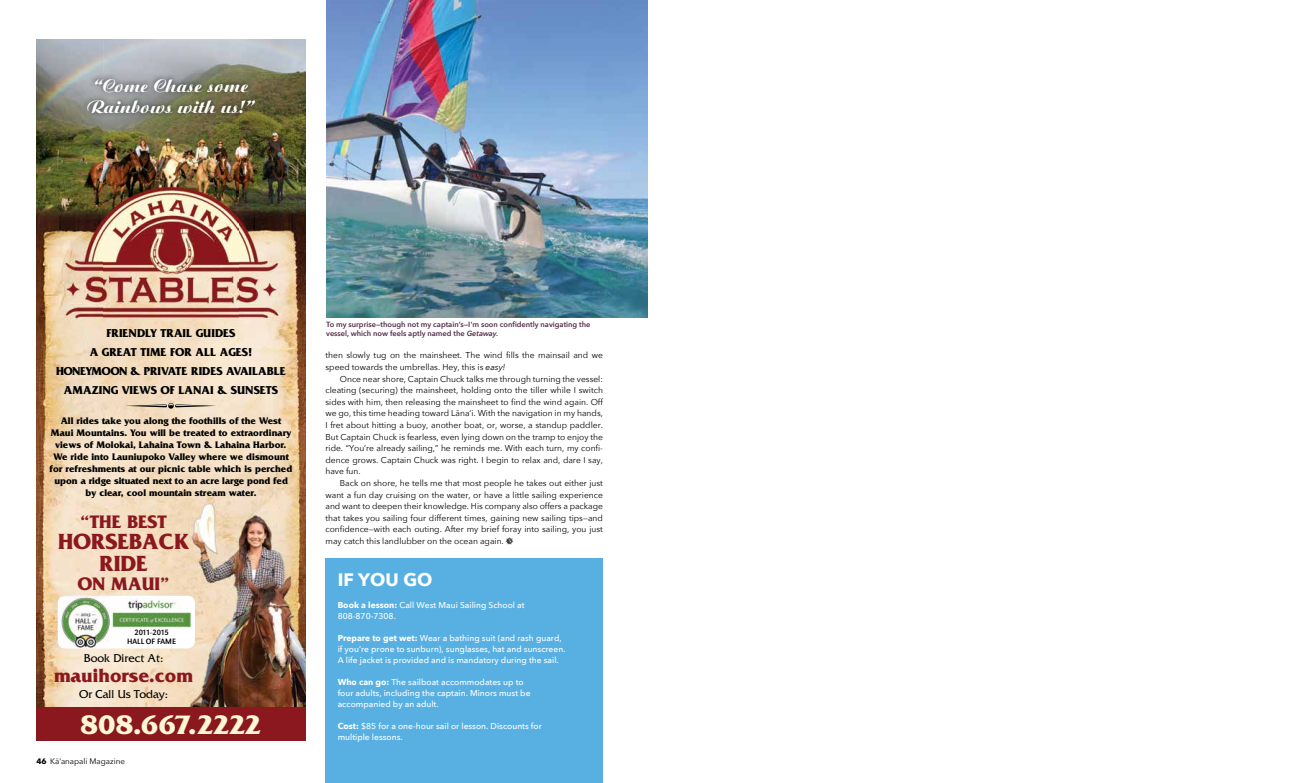
<style>
.page{position:relative;width:1296px;height:783px;background:#fff}
.page>*{position:absolute;margin:0;border:0;box-sizing:border-box;transform-origin:0 0}
.t1{font:700 28px "Friz Quadrata";letter-spacing:-.03em;color:#fdf7d4;scale:1.07 1}
.t2{font:700 23px/22px "Friz Quadrata";color:#8b181e;text-align:center}
.t3{font:700 20px "Friz Quadrata";color:#8b181e}
.t4{font:19px/21px "Aristocrat";color:#fff;text-align:center}
.t5{font:700 19px "Friz Quadrata";color:#8b181e}
.t6{font:700 18px "Avenir Next";color:#fff}
.t7{font:700 12px/19px "Friz Quadrata";color:#000;text-align:center}
.t8{font:12px "Friz Quadrata";color:#000}
.t9{font:700 10px/12px "Friz Quadrata";color:#000;text-align:center}
.t10{font:8.5px/11.6px "Avenir Next";color:#000;text-align:justify}
.t11{font:500 8.5px/11px "Avenir Next";color:#fff}
.t12{font:8px "Avenir Next";color:#000}
.t13{font:8px/8.2px "URW Grotesk Nar";color:#000;text-align:center}
.t14{font:600 7.5px/9px "Avenir Next";color:#532a47}
.s1{font-weight:700}
.s2{font-style:italic}
.s3{font-family:"Hoefler Text Fleurons"}
</style>
<div class="page">
<div style="left:326px;top:559px;width:277px;height:224px;background:#58b0e2"></div>
<img style="left:36px;top:39px;width:67px;height:669px">
<img style="left:103px;top:39px;width:203px;height:34px">
<img style="left:239px;top:73px;width:67px;height:635px">
<img style="left:103px;top:118px;width:136px;height:590px">
<img style="left:82px;top:73px;width:178px;height:45px">
<svg style="left:126px;top:403px;width:90px;height:6px"></svg>
<div style="left:36px;top:708px;width:270px;height:33px;background:#8b181e"></div>
<div style="left:58px;top:596px;width:137px;height:52px;background:#fff;border-radius:8px"></div>
<img style="left:59px;top:597px;width:51px;height:51px">
<img style="left:111px;top:598px;width:84px;height:30px">
<img style="left:326px;top:0;width:322px;height:317px">
<h3 class="t4" style="left:88px;top:75px;width:168px">“Come Chase some<br>Rainbows with us!”</h3>
<h3 class="t7" style="left:56px;top:324px;width:231px">FRIENDLY TRAIL GUIDES<br>A GREAT TIME FOR ALL AGES!<br>HONEYMOON &amp; PRIVATE RIDES AVAILABLE<br>AMAZING VIEWS OF LANAI &amp; SUNSETS</h3>
<p class="t9" style="left:50px;top:415px;width:244px">All rides take you along the foothills of the West Maui Mountains. You will be treated to extraordinary views of Molokai, Lahaina Town &amp; Lahaina Harbor.<br>We ride into Launiupoko Valley where we dismount for refreshments at our picnic table which is perched upon a ridge situated next to an acre large pond fed by clear, cool mountain stream water.</p>
<h3 class="t5" style="left:80px;top:511px;width:88px">“THE BEST</h3>
<h2 class="t2" style="left:58px;top:531px;width:133px">HORSEBACK<br>RIDE</h2>
<h3 class="t5" style="left:77px;top:573px;width:94px">ON MAUI”</h3>
<p class="t13" style="left:127px;top:629px;width:51px">2011–2015<br>HALL OF FAME</p>
<h3 class="t8" style="left:84px;top:651px;width:81px">Book Direct At:</h3>
<h3 class="t8" style="left:79px;top:687px;width:91px">Or Call Us Today:</h3>
<h3 class="t3" style="left:54px;top:664px;width:141px">mauihorse.com</h3>
<h1 class="t1" style="left:81px;top:709px;width:170px">808.667.2222</h1>
<p class="t12" style="left:36px;top:755px;width:90px"><span class="s1">46</span> Kā‘anapali Magazine</p>
<p class="t14" style="left:326px;top:319px;width:266px">To my surprise—though not my captain’s—I'm soon confidently navigating the vessel, which now feels aptly named the <span class="s2">Getaway.</span></p>
<p class="t10" style="left:326px;top:349px;width:279px">then slowly tug on the mainsheet. The wind fills the mainsail and we speed towards the umbrellas. Hey, this is <span class="s2">easy!</span></p>
<p class="t10" style="left:326px;top:372px;width:279px;text-indent:14px">Once near shore, Captain Chuck talks me through turning the vessel: cleating (securing) the mainsheet, holding onto the tiller while I switch sides with him, then releasing the mainsheet to find the wind again. Off we go, this time heading toward Lāna‘i. With the navigation in my hands, I fret about hitting a buoy, another boat, or, worse, a standup paddler.<br>But Captain Chuck is fearless, even lying down on the tramp to enjoy the ride. “You’re already sailing,” he reminds me. With each turn, my confi&shy;dence grows. Captain Chuck was right. I begin to relax and, dare I say, have fun.</p>
<p class="t10" style="left:326px;top:477px;width:279px;text-indent:14px">Back on shore, he tells me that most people he takes out either just want a fun day cruising on the water, or have a little sailing experience and want to deepen their knowledge. His company also offers a package that takes you sailing four different times, gaining new sailing tips—and confidence—with each outing. After my brief foray into sailing, you just may catch this landlubber on the ocean again. <span class="s3">q</span></p>
<h3 class="t6" style="left:338px;top:564px;width:96px">IF YOU GO</h3>
<p class="t11" style="left:338px;top:600px;width:188px"><span class="s1">Book a lesson:</span> Call West Maui Sailing School at<br>808-870-7308.</p>
<p class="t11" style="left:338px;top:633px;width:229px"><span class="s1">Prepare to get wet:</span> Wear a bathing suit (and rash guard, if you’re prone to sunburn), sunglasses, hat and sunscreen.<br>A life jacket is provided and is mandatory during the sail.</p>
<p class="t11" style="left:338px;top:677px;width:194px"><span class="s1">Who can go:</span> The sailboat accommodates up to four adults, including the captain. Minors must be accompanied by an adult.</p>
<p class="t11" style="left:338px;top:721px;width:206px"><span class="s1">Cost:</span> $85 for a one-hour sail or lesson. Discounts for multiple lessons.</p>
</div>
